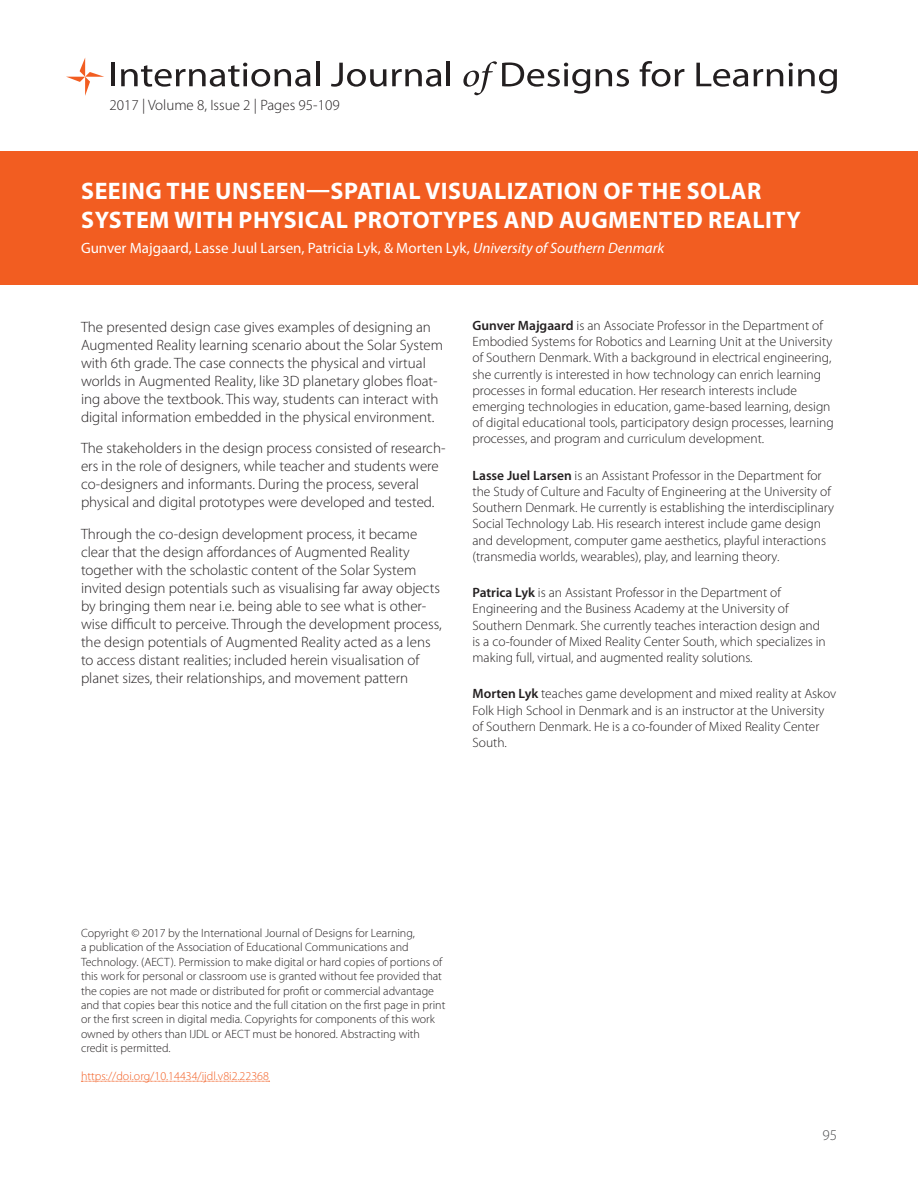
<style>
.page{position:relative;width:918px;height:1188px;background:#fff}
.page>*{position:absolute;margin:0;border:0;box-sizing:border-box;transform-origin:0 0}
.t1{font:700 24px/28.8px "Myriad Pro";letter-spacing:.02em;color:#fff}
.abstract{font:300 15px/18px "Myriad Pro";color:#231f20}
.authors{font:15px "Myriad Pro";color:#fff}
.t2{font:300 15px "Myriad Pro";color:#4b4c4d}
.bio{font:300 13.5px/16.2px "Myriad Pro";color:#231f20}
.Running_Text{font:300 12px/14.4px "Myriad Pro";color:#231f20}
.Running_Text-2{font:300 12px "Myriad Pro";color:#f25d21}
.s1{font-style:italic}
.s2{font-weight:600}
</style>
<div class="page">
<svg style="left:66px;top:58px;width:38px;height:38px"></svg>
<hr style="left:111px;top:63px;width:4px;height:23px;background:#231f20">
<svg style="left:121px;top:63px;width:190px;height:24px"></svg>
<hr style="left:316px;top:61px;width:3px;height:25px;background:#231f20">
<svg style="left:331px;top:63px;width:110px;height:24px"></svg>
<hr style="left:447px;top:61px;width:3px;height:25px;background:#231f20">
<svg style="left:463px;top:61px;width:127px;height:34px"></svg>
<svg style="left:596px;top:69px;width:33px;height:18px"></svg>
<svg style="left:640px;top:61px;width:44px;height:26px"></svg>
<svg style="left:696px;top:63px;width:52px;height:24px"></svg>
<svg style="left:754px;top:69px;width:29px;height:17px"></svg>
<svg style="left:789px;top:63px;width:48px;height:31px"></svg>
<div style="left:0;top:151px;width:918px;height:134px;background:#f25d21"></div>
<svg style="left:81px;top:1081px;width:189px;height:1px"></svg>
<p class="abstract" style="left:110px;top:96px;width:232px">2017 | Volume 8, Issue 2 | Pages 95-109</p>
<p class="t1" style="left:81px;top:177px;width:721px">SEEING THE UNSEEN—SPATIAL VISUALIZATION OF THE SOLAR<br>SYSTEM WITH PHYSICAL PROTOTYPES AND AUGMENTED REALITY</p>
<p class="authors" style="left:81px;top:240px;width:585px">Gunver Majgaard, Lasse Juul Larsen, Patricia Lyk, &amp; Morten Lyk, <span class="s1">University of Southern Denmark</span></p>
<p class="abstract" style="left:81px;top:318px;width:364px">The presented design case gives examples of designing an Augmented Reality learning scenario about the Solar System with 6th grade. The case connects the physical and virtual worlds in Augmented Reality, like 3D planetary globes float&shy;ing above the textbook. This way, students can interact with digital information embedded in the physical environment.</p>
<p class="abstract" style="left:81px;top:439px;width:366px">The stakeholders in the design process consisted of research&shy;ers in the role of designers, while teacher and students were co-designers and informants. During the process, several physical and digital prototypes were developed and tested.</p>
<p class="abstract" style="left:81px;top:525px;width:362px">Through the co-design development process, it became clear that the design affordances of Augmented Reality together with the scholastic content of the Solar System invited design potentials such as visualising far away objects by bringing them near i.e. being able to see what is other&shy;wise difficult to perceive. Through the development process, the design potentials of Augmented Reality acted as a lens to access distant realities; included herein visualisation of planet sizes, their relationships, and movement pattern</p>
<p class="bio" style="left:472px;top:318px;width:363px"><span class="s2">Gunver Majgaard</span> is an Associate Professor in the Department of Embodied Systems for Robotics and Learning Unit at the University of Southern Denmark. With a background in electrical engineering, she currently is interested in how technology can enrich learning processes in formal education. Her research interests include emerging technologies in education, game-based learning, design of digital educational tools, participatory design processes, learning processes, and program and curriculum development.</p>
<p class="bio" style="left:472px;top:467px;width:363px"><span class="s2">Lasse Juel Larsen</span> is an Assistant Professor in the Department for the Study of Culture and Faculty of Engineering at the University of Southern Denmark. He currently is establishing the interdisciplinary Social Technology Lab. His research interest include game design and development, computer game aesthetics, playful interactions (transmedia worlds, wearables), play, and learning theory.</p>
<p class="bio" style="left:472px;top:585px;width:355px"><span class="s2">Patrica Lyk</span> is an Assistant Professor in the Department of Engineering and the Business Academy at the University of Southern Denmark. She currently teaches interaction design and is a co-founder of Mixed Reality Center South, which specializes in making full, virtual, and augmented reality solutions.</p>
<p class="bio" style="left:472px;top:686px;width:365px"><span class="s2">Morten Lyk</span> teaches game development and mixed reality at Askov Folk High School in Denmark and is an instructor at the University of Southern Denmark. He is a co-founder of Mixed Reality Center South.</p>
<p class="Running_Text" style="left:81px;top:926px;width:366px">Copyright © 2017 by the International Journal of Designs for Learning,<br>a publication of the Association of Educational Communications and Technology. (AECT). Permission to make digital or hard copies of portions of this work for personal or classroom use is granted without fee provided that the copies are not made or distributed for profit or commercial advantage and that copies bear this notice and the full citation on the first page in print or the first screen in digital media. Copyrights for components of this work owned by others than IJDL or AECT must be honored. Abstracting with credit is permitted.</p>
<p class="Running_Text-2" style="left:81px;top:1069px;width:189px">https://doi.org/10.14434/ijdl.v8i2.22368</p>
<p class="t2" style="left:822px;top:1126px;width:16px">95</p>
</div>
